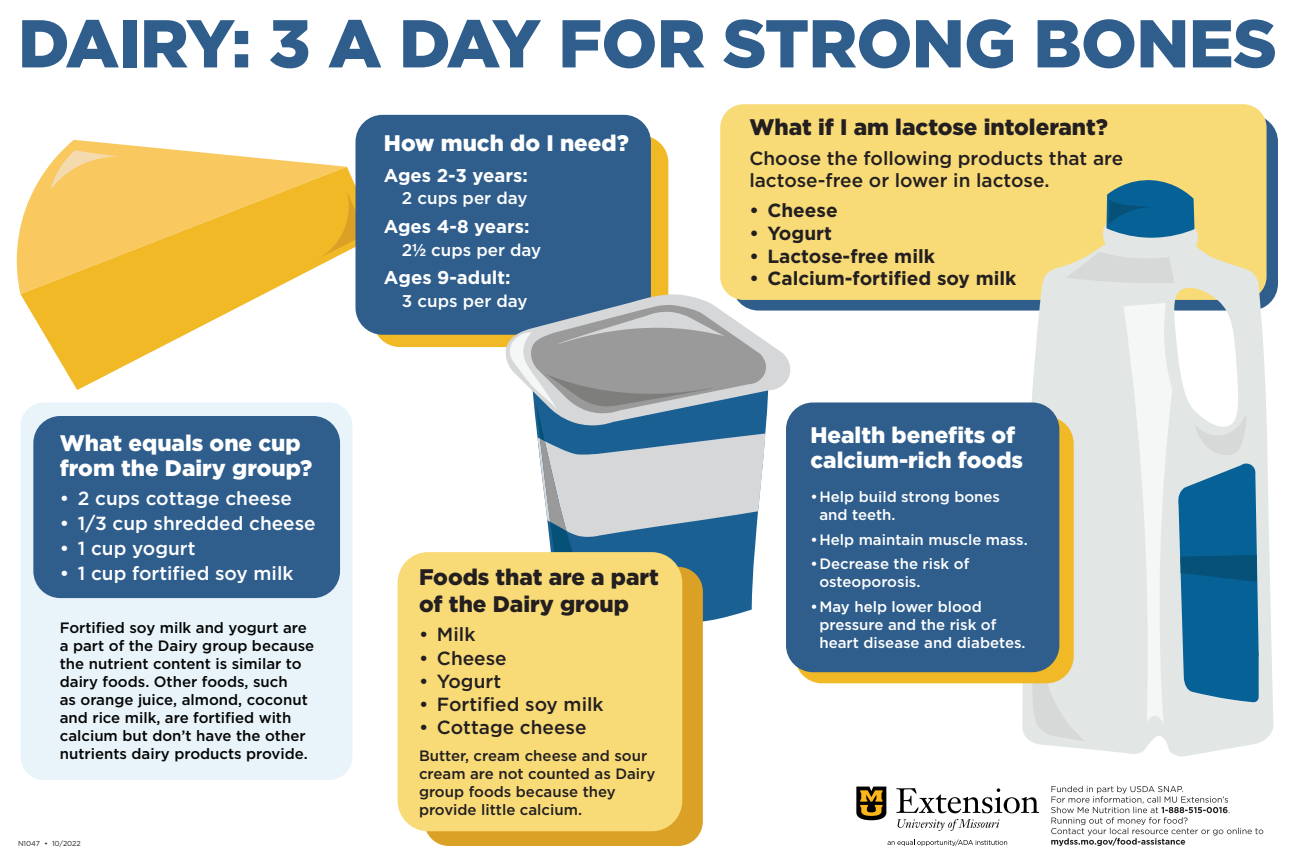
<style>
.page{position:relative;width:1296px;height:864px;background:#fff}
.page>*{position:absolute;margin:0;border:0;box-sizing:border-box;transform-origin:0 0}
.t1{font:900 67.5px "Gotham";letter-spacing:-.01em;color:#2f5e8d}
.t2{font:900 22.5px/25px "Gotham";color:#fff}
.t3{font:900 22.5px/27px "Gotham";color:#231f20}
.t4{font:500 19px/22.8px "Gotham";color:#231f20}
.t5{font:500 19px "Gotham";color:#fff}
.t6{font:700 19px "Gotham";color:#231f20}
.t7{font:700 18.5px "Gotham";color:#fff}
.t8{font:500 17px "Gotham";color:#fff}
.t9{font:500 15px/18px "Gotham";color:#040503}
.t10{font:500 15px/18px "Gotham";color:#fff}
.t11{font:500 15px/18px "Gotham";color:#231f20}
.t12{font:7.15px "Gotham";color:#231f20}
.s1{font-family:"Helvetica";font-weight:700}
</style>
<div class="page">
<div style="left:21px;top:402px;width:331px;height:378px;background:#e8f3fa;border-radius:23px"></div>
<div style="left:732px;top:115px;width:546px;height:196px;background:#2f5e8d;border-radius:27px"></div>
<div style="left:33px;top:416px;width:307px;height:182px;background:#2f5e8d;border-radius:27px"></div>
<svg style="left:16px;top:140px;width:331px;height:152px"></svg>
<svg style="left:20px;top:167px;width:354px;height:223px"></svg>
<svg style="left:50px;top:150px;width:68px;height:40px;background:#f8ce75"></svg>
<svg style="left:313px;top:192px;width:43px;height:69px;background:#ecb836"></svg>
<div style="left:720px;top:104px;width:547px;height:196px;background:#f8db77;border-radius:23px"></div>
<svg style="left:1022px;top:223px;width:252px;height:534px;fill:#e2e7e6"></svg>
<svg style="left:1066px;top:252px;width:108px;height:31px;background:#dadcd5"></svg>
<svg style="left:1124px;top:303px;width:48px;height:424px"></svg>
<svg style="left:1107px;top:180px;width:87px;height:58px;background:#297295"></svg>
<svg style="left:1032px;top:483px;width:54px;height:258px;background:#dfe3e2"></svg>
<svg style="left:1178px;top:414px;width:81px;height:288px;background:#4284a9"></svg>
<div style="left:373px;top:135px;width:295px;height:212px;background:#f2b927;border-radius:27px"></div>
<div style="left:356px;top:115px;width:295px;height:220px;background:#2f5e8d;border-radius:27px"></div>
<svg style="left:503px;top:293px;width:289px;height:327px"></svg>
<div style="left:795px;top:417px;width:279px;height:266px;background:#f2b927;border-radius:27px"></div>
<div style="left:786px;top:402px;width:273px;height:270px;background:#2f5e8d;border-radius:27px"></div>
<div style="left:424px;top:567px;width:279px;height:279px;background:#dba126;border-radius:25px"></div>
<div style="left:398px;top:552px;width:284px;height:279px;background:#f8db77;border-radius:30px"></div>
<svg style="left:1051px;top:786px;width:212px;height:60px"></svg>
<svg style="left:856px;top:786px;width:31px;height:35px"></svg>
<svg style="left:896px;top:788px;width:143px;height:25px"></svg>
<svg style="left:898px;top:819px;width:101px;height:12px"></svg>
<svg style="left:888px;top:839px;width:119px;height:7px"></svg>
<h1 class="t1" style="left:18px;top:5px;width:1261px">DAIRY: 3 A DAY FOR STRONG BONES</h1>
<h2 class="t2" style="left:60px;top:430px;width:254px">What equals one cup from the Dairy group?</h2>
<p class="t5" style="left:60px;top:488px;width:234px">• 2 cups cottage cheese</p>
<p class="t5" style="left:60px;top:513px;width:257px">• 1/3 cup shredded cheese</p>
<p class="t5" style="left:60px;top:538px;width:137px">• 1 cup yogurt</p>
<p class="t5" style="left:60px;top:563px;width:235px">• 1 cup fortified soy milk</p>
<p class="t9" style="left:60px;top:618px;width:256px">Fortified soy milk and yogurt are a part of the Dairy group because the nutrient content is similar to dairy foods. Other foods, such<br>as orange juice, almond, coconut and rice milk, are fortified with calcium but don’t have the other nutrients dairy products provide.</p>
<p class="t12" style="left:18px;top:839px;width:64px">N1047 • 10/2022</p>
<h2 class="t2" style="left:384px;top:130px;width:246px">How much do I need?</h2>
<p class="t7" style="left:384px;top:165px;width:146px">Ages 2-3 years:</p>
<p class="t8" style="left:402px;top:189px;width:127px">2 cups per day</p>
<p class="t7" style="left:384px;top:216px;width:147px">Ages 4-8 years:</p>
<p class="t8" style="left:402px;top:240px;width:141px">2<span class="s1">½</span> cups per day</p>
<p class="t7" style="left:384px;top:267px;width:128px">Ages 9-adult:</p>
<p class="t8" style="left:402px;top:291px;width:127px">3 cups per day</p>
<h2 class="t3" style="left:419px;top:563px;width:241px">Foods that are a part of the Dairy group</h2>
<p class="t4" style="left:419px;top:623px;width:58px">• Milk</p>
<p class="t4" style="left:419px;top:646px;width:89px">• Cheese</p>
<p class="t4" style="left:419px;top:669px;width:84px">• Yogurt</p>
<p class="t4" style="left:419px;top:692px;width:186px">• Fortified soy milk</p>
<p class="t4" style="left:419px;top:715px;width:169px">• Cottage cheese</p>
<p class="t11" style="left:419px;top:746px;width:238px">Butter, cream cheese and sour cream are not counted as Dairy group foods because they provide little calcium.</p>
<h2 class="t3" style="left:749px;top:113px;width:360px">What if I am lactose intolerant?</h2>
<p class="t4" style="left:749px;top:146px;width:375px">Choose the following products that are lactose-free or lower in lactose.</p>
<p class="t6" style="left:749px;top:199px;width:90px">• Cheese</p>
<p class="t6" style="left:749px;top:222px;width:84px">• Yogurt</p>
<p class="t6" style="left:749px;top:245px;width:187px">• Lactose-free milk</p>
<p class="t6" style="left:749px;top:268px;width:269px">• Calcium-fortified soy milk</p>
<h2 class="t2" style="left:810px;top:422px;width:214px">Health benefits of calcium-rich foods</h2>
<p class="t10" style="left:819px;top:487px;width:182px;text-indent:-9px">•Help build strong bones and teeth.</p>
<p class="t10" style="left:810px;top:530px;width:219px">•Help maintain muscle mass.</p>
<p class="t10" style="left:819px;top:555px;width:151px;text-indent:-9px">•Decrease the risk of osteoporosis.</p>
<p class="t10" style="left:819px;top:597px;width:208px;text-indent:-9px">•May help lower blood pressure and the risk of heart disease and diabetes.</p>
</div>
